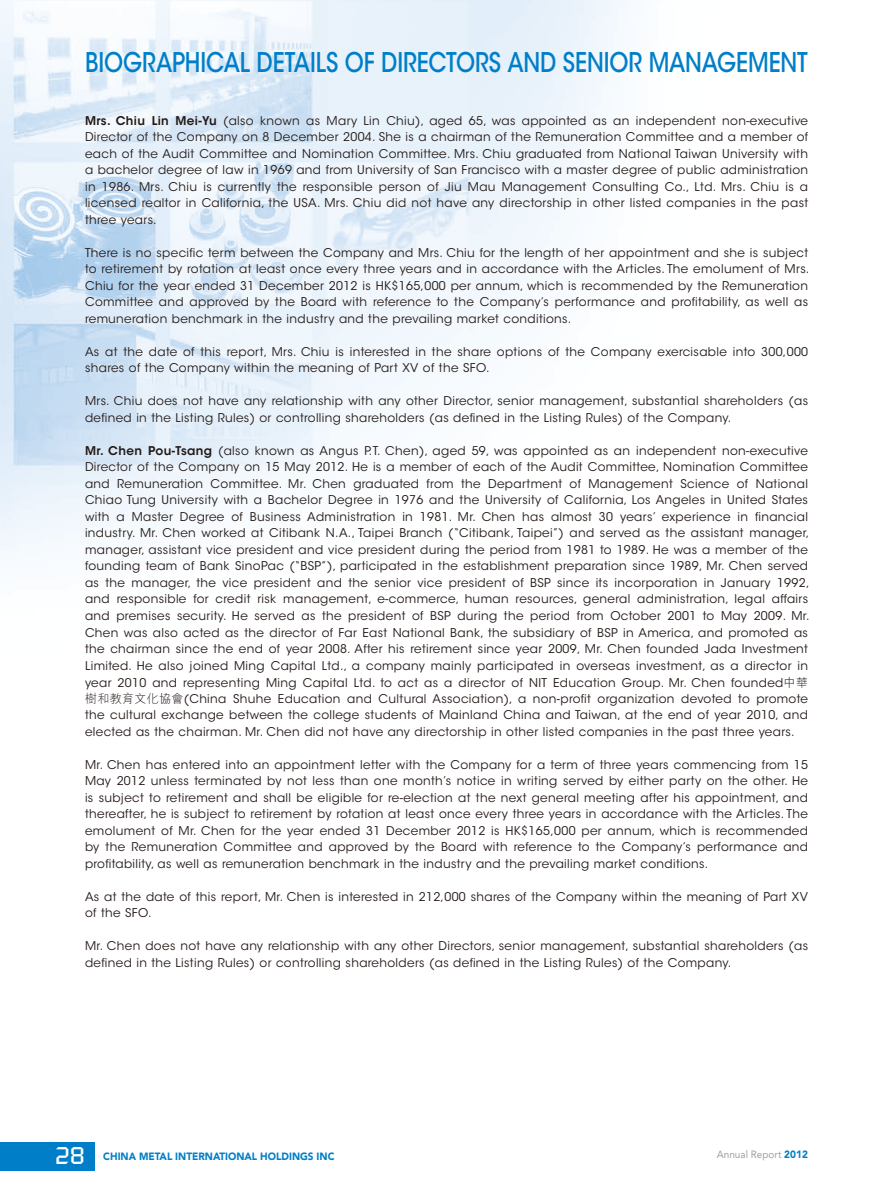
<style>
.page{position:relative;width:893px;height:1191px;background:#fff}
.page>*{position:absolute;margin:0;border:0;box-sizing:border-box;transform-origin:0 0}
.t1{font:500 27px "ITC Avant Garde Std";letter-spacing:-.005em;color:#007fc8;scale:.83 1}
.t2{font:24px "Russell Square Std";color:#fff}
.t3{font:12px/16.5px "ITC Avant Garde Std";letter-spacing:.03em;color:#231916}
.t4{font:900 10.5px "Avenir LT Std";color:#007fc8;scale:.95 1}
.t5{font:10.5px "Avenir LT Std";color:#a0a0a1;scale:.95 1}
.s1{font-weight:600}
.s2{font-family:"M Hei HK";font-weight:300}
.s3{font-weight:900;color:#007fc8}
</style>
<div class="page">
<img style="left:0;top:0;width:625px;height:551px">
<div style="left:0;top:1142px;width:94px;height:28px;background:#007fc8"></div>
<h1 class="t1" style="left:85px;top:45px;width:872px">BIOGRAPHICAL DETAILS OF DIRECTORS AND SENIOR MANAGEMENT</h1>
<p class="t3" style="left:85px;top:112px;width:725px;text-align:justify"><span class="s1">Mrs. Chiu Lin Mei-Yu</span> (also known as Mary Lin Chiu), aged 65, was appointed as an independent non-executive Director of the Company on 8 December 2004. She is a chairman of the Remuneration Committee and a member of each of the Audit Committee and Nomination Committee. Mrs. Chiu graduated from National Taiwan University with a bachelor degree of law in 1969 and from University of San Francisco with a master degree of public administration in 1986. Mrs. Chiu is currently the responsible person of Jiu Mau Management Consulting Co., Ltd. Mrs. Chiu is a licensed realtor in California, the USA</p>
<p class="t3" style="left:317px;top:195px;width:493px">. Mrs. Chiu did not have any directorship in other listed companies in the past</p>
<p class="t3" style="left:85px;top:211px;width:73px">three years.</p>
<p class="t3" style="left:85px;top:244px;width:726px;text-align:justify">There is no specific term between the Company and Mrs. Chiu for the length of her appointment and she is subject to retirement by rotation at least once every three years and in accordance with the Articles. The emolument of Mrs.<br>Chiu for the year ended 31 December 2012 is HK$165,000 per annum, which is recommended by the Remuneration Committee and approved by the Board with reference to the Company’s performance and profitability, as well as remuneration benchmark in the industry and the prevailing market conditions.</p>
<p class="t3" style="left:85px;top:343px;width:725px">As at the date of this report, Mrs. Chiu is interested in the share options of the Company exercisable into 300,000 shares of the Company within the meaning of Part XV of the SFO</p>
<p class="t3" style="left:486px;top:360px;width:5px">.</p>
<p class="t3" style="left:85px;top:393px;width:724px">Mrs. Chiu does not have any relationship with any other Director, senior management, substantial shareholders (as defined in the Listing Rules) or controlling shareholders (as defined in the Listing Rules) of the Company.</p>
<p class="t3" style="left:85px;top:442px;width:726px"><span class="s1">Mr. Chen Pou-Tsang</span> (also known as Angus P.T. Chen), aged 59, was appointed as an independent non-executive Director of the Company on 15 May 2012. He is a member of each of the Audit Committee, Nomination Committee and Remuneration Committee. Mr. Chen graduated from the Department of Management Science of National Chiao Tung University with a Bachelor Degree in 1976 and the University of California, Los Angeles in United States with a Master Degree of Business Administration in 1981. Mr. Chen has almost 30 years’ experience in financial industry. Mr. Chen worked at Citibank N.A., Taipei Branch (“Citibank, Taipei”) and served as the assistant manager, manager, assistant vice president and vice president during the period from 1981 to 1989. He was a member of the founding team of Bank SinoPac (“BSP”), participated in the establishment preparation since 1989, Mr. Chen served as the manager, the vice president and the senior vice president of BSP since its incorporation in January 1992, and responsible for credit risk management, e-commerce, human resources, general administration, legal affairs and premises security. He served as the president of BSP during the period from October 2001 to May 2009. Mr.<br>Chen was also acted as the director of Far East National Bank, the subsidiary of BSP in America, and promoted as the chairman since the end of year 2008. After his retirement since year 2009, Mr. Chen founded Jada Investment Limited. He also joined Ming Capital Ltd., a company mainly participated in overseas investment, as a director in year 2010 and representing Ming Capital Ltd. to act as a director of NIT Education Group. Mr. Chen founded<span class="s2">中華樹和教育文化協會</span>(China Shuhe Education and Cultural Association), a non-profit organization devoted to promote the cultural exchange between the college students of Mainland China and Taiwan, at the end of year 2010, and elected as the chairman. Mr. Chen did not have any directorship in other listed companies in the past three years.</p>
<p class="t3" style="left:85px;top:756px;width:725px;text-align:justify">Mr. Chen has entered into an appointment letter with the Company for a term of three years commencing from 15<br>May 2012 unless terminated by not less than one month’s notice in writing served by either party on the other. He is subject to retirement and shall be eligible for re-election at the next general meeting after his appointment, and thereafter, he is subject to retirement by rotation at least once every three years in accordance with the Articles. The emolument of Mr. Chen for the year ended 31 December 2012 is HK$165,000 per annum, which is recommended by the Remuneration Committee and approved by the Board with reference to the Company’s performance and profitability, as well as remuneration benchmark in the industry and the prevailing market conditions.</p>
<p class="t3" style="left:85px;top:888px;width:724px">As at the date of this report, Mr. Chen is interested in 212,000 shares of the Company within the meaning of Part XV of the SFO</p>
<p class="t3" style="left:148px;top:904px;width:5px">.</p>
<p class="t3" style="left:85px;top:937px;width:725px">Mr. Chen does not have any relationship with any other Directors, senior management, substantial shareholders (as defined in the Listing Rules) or controlling shareholders (as defined in the Listing Rules) of the Company.</p>
<h2 class="t2" style="left:55px;top:1141px;width:31px">28</h2>
<p class="t4" style="left:103px;top:1149px;width:245px">CHINA METAL INTERNATIONAL HOLDINGS INC</p>
<p class="t5" style="left:717px;top:1148px;width:97px">Annual Report <span class="s3">2012</span></p>
</div>
